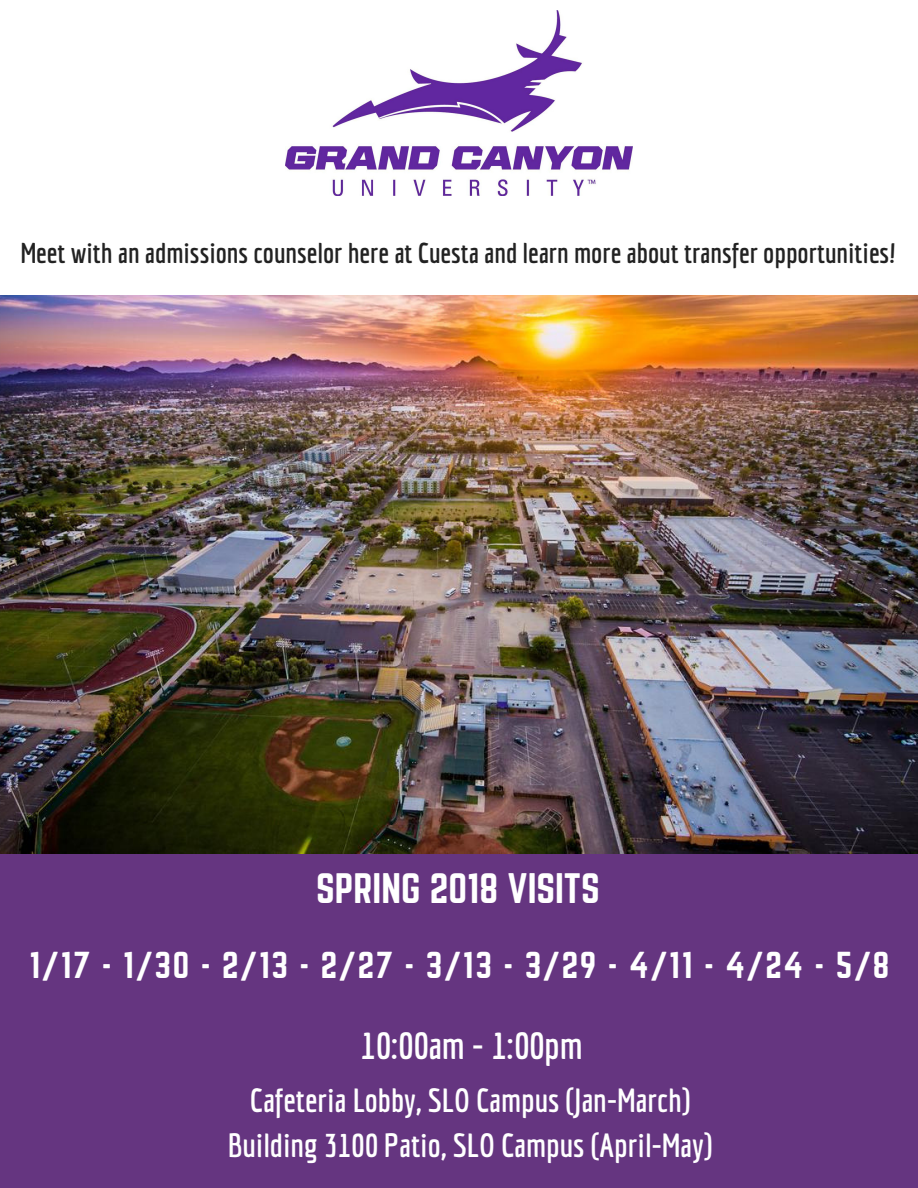
<style>
.page{position:relative;width:918px;height:1188px;background:#fff}
.page>*{position:absolute;margin:0;border:0;box-sizing:border-box;transform-origin:0 0}
.t1{font:37.35px "Norwester";color:#fff}
.t2{font:700 37.35px "Economica";color:#fff}
.t3{font:32.85px "Norwester";letter-spacing:.05em;color:#fff}
.t4{font:700 32.7px/45px "Economica";color:#fff;text-align:center}
.t5{font:700 28.05px "Economica";color:#222}
</style>
<div class="page">
<div style="left:0;top:846px;width:918px;height:342px;background:#653580"></div>
<img style="left:0;top:296px;width:918px;height:558px">
<img style="left:286px;top:10px;width:346px;height:186px">
<p class="t5" style="left:21px;top:237px;width:877px">Meet with an admissions counselor here at Cuesta and learn more about transfer opportunities!</p>
<h1 class="t1" style="left:316px;top:871px;width:285px">SPRING 2018 VISITS</h1>
<p class="t3" style="left:29px;top:949px;width:862px">1/17 - 1/30 - 2/13 - 2/27 - 3/13 - 3/29 - 4/11 - 4/24 - 5/8</p>
<h1 class="t2" style="left:360px;top:1023px;width:224px">10:00am - 1:00pm</h1>
<p class="t4" style="left:228px;top:1077px;width:486px">Cafeteria Lobby, SLO Campus (Jan-March)<br>Building 3100 Patio, SLO Campus (April-May)</p>
</div>
